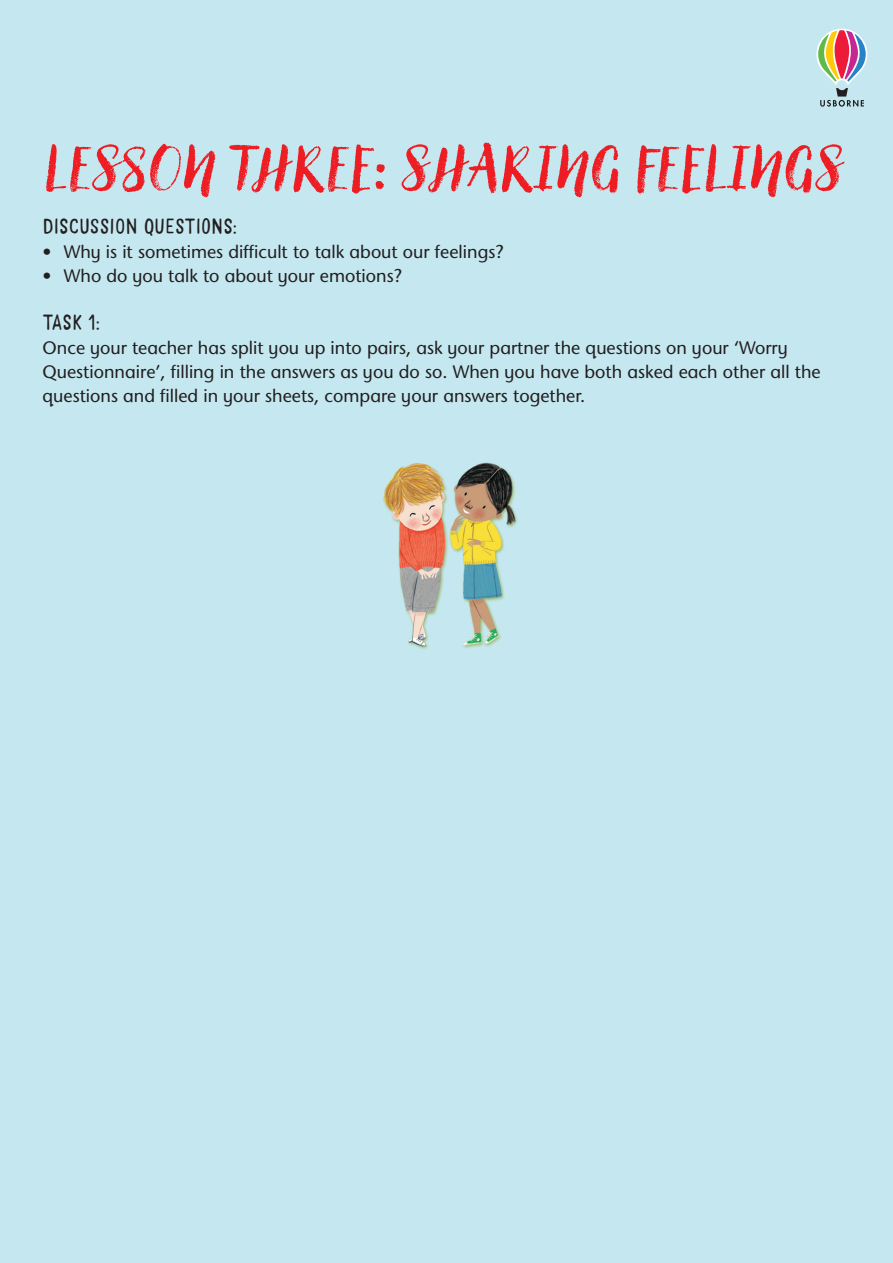
<style>
.page{position:relative;width:893px;height:1263px;background:#c5e8f0}
.page>*{position:absolute;margin:0;border:0;box-sizing:border-box;transform-origin:0 0}
.Paragraph_Style_2{font:60px "Canvas Script";color:#ee1d23}
.Paragraph_Style_1{font:21px "Mr Dodo Light Rounded";color:#231f20}
.Main_Para{font:18px/24px "Stone Sans Infant Medium";color:#231f20}
</style>
<div class="page">
<svg style="left:816px;top:29px;width:51px;height:78px"></svg>
<img style="left:382px;top:462px;width:136px;height:187px">
<p class="Paragraph_Style_2" style="left:47px;top:130px;width:801px">LESSON THREE: SHARING FEELINGS</p>
<p class="Paragraph_Style_1" style="left:43px;top:213px;width:195px">DISCUSSION QUESTIONS:</p>
<p class="Main_Para" style="left:43px;top:239px;width:463px">• Why is it sometimes difficult to talk about our feelings?</p>
<p class="Main_Para" style="left:43px;top:263px;width:361px">• Who do you talk to about your emotions?</p>
<p class="Paragraph_Style_1" style="left:43px;top:309px;width:58px">TASK 1:</p>
<p class="Main_Para" style="left:43px;top:335px;width:780px">Once your teacher has split you up into pairs, ask your partner the questions on your ‘Worry<br>Questionnaire’, filling in the answers as you do so. When you have both asked each other all the questions and filled in your sheets, compare your answers together.</p>
</div>
